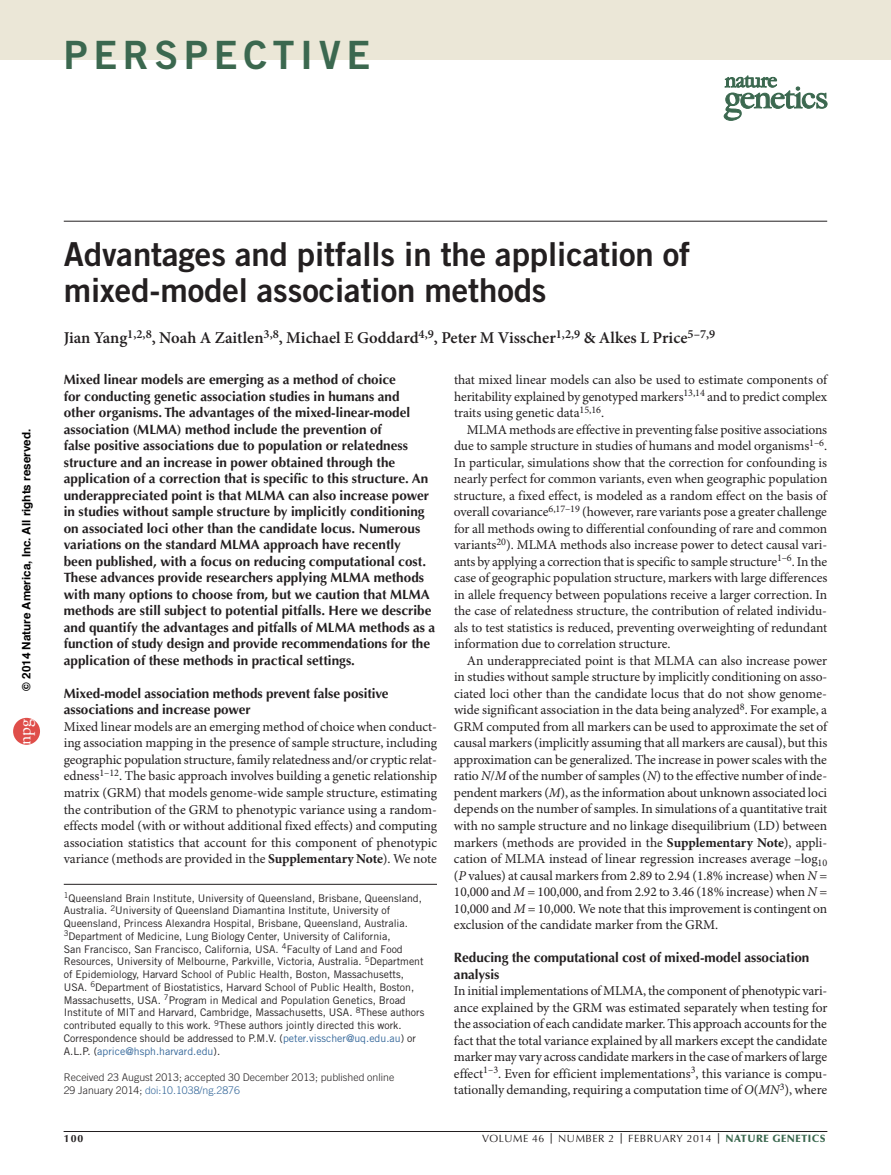
<style>
.page{position:relative;width:891px;height:1175px;background:#fff}
.page>*{position:absolute;margin:0;border:0;box-sizing:border-box;transform-origin:0 0}
.t1{font:39px "Trade Gothic LT Std Bd 2";letter-spacing:.145em;color:#3b684f}
.t2{font:33px/36px "Trade Gothic LT Std Bd 2";letter-spacing:-.005em;color:#231f20}
.t3{font:17.4px "Adobe Garamond Pro";color:#fff}
.t4{font:600 16.5px "Minion Pro";color:#231f20}
.t5{font:13.5px/16.5px "Minion Pro";letter-spacing:-.005em;color:#231f20;text-align:justify}
.t6{font:700 13.5px/16.5px "Optima LT Std";color:#231f20}
.t7{font:700 11.7px "Helvetica";color:#000}
.t8{font:10.5px/12.8px "Trade Gothic LT Std";color:#231f20}
.t9{font:300 10.5px/13.5px "Trade Gothic LT Std";color:#231f20}
.t10{font:10.5px "Optima LT Std";letter-spacing:.05em;color:#231f20}
.t11{font:700 10.5px "Optima LT Std";color:#231f20}
.s1{font-family:"Arial"}
.s2{font-weight:700}
.s3{color:#369}
.s4{font-style:italic}
.s5{font-weight:900;color:#3b684f}
</style>
<div class="page">
<div style="left:0;top:0;width:891px;height:60px;background:#ebe7d7"></div>
<hr style="left:64px;top:1131px;width:763px;height:1px;background:#231f20">
<hr style="left:64px;top:221px;width:763px;height:1px;background:#231f20">
<svg style="left:724px;top:76px;width:104px;height:45px"></svg>
<hr style="left:64px;top:884px;width:373px;height:1px;background:#231f20">
<div style="left:13px;top:718px;width:27px;height:26px;background:#df4e4a;border-radius:50%"></div>
<h1 class="t1" style="left:64px;top:30px;width:308px">perspective</h1>
<p class="t7" style="left:17px;top:690px;width:263px;rotate:-90deg">© 201<span class="s1">4</span> Nature America, Inc. All rights reserved.</p>
<p class="t3" style="left:14px;top:744px;width:28px;rotate:-90deg">npg</p>
<h2 class="t2" style="left:64px;top:236px;width:628px">Advantages and pitfalls in the application of mixed-model association methods</h2>
<p class="t4" style="left:64px;top:328px;width:653px">Jian Yang<sup>1,2,8</sup>, Noah A Zaitlen<sup>3,8</sup>, Michael E Goddard<sup>4,9</sup>, Peter M Visscher<sup>1,2,9</sup> &amp; Alkes L Price<sup>5–7,9</sup></p>
<p class="t6" style="left:64px;top:372px;width:373px">Mixed linear models are emerging as a method of choice<br>for conducting genetic association studies in humans and<br>other organisms. The advantages of the mixed-linear-model association (MLMA) method include the prevention of<br>false positive associations due to population or relatedness structure and an increase in power obtained through the application of a correction that is specific to this structure. An underappreciated point is that MLMA can also increase power in studies without sample structure by implicitly conditioning on associated loci other than the candidate locus. Numerous variations on the standard MLMA approach have recently<br>been published, with a focus on reducing computational cost.<br>These advances provide researchers applying MLMA methods with many options to choose from, but we caution that MLMA methods are still subject to potential pitfalls. Here we describe and quantify the advantages and pitfalls of MLMA methods as a function of study design and provide recommendations for the application of these methods in practical settings.</p>
<p class="t6" style="left:64px;top:685px;width:326px">Mixed-model association methods prevent false positive associations and increase power</p>
<p class="t5" style="left:64px;top:719px;width:375px">Mixed linear models are an emerging method of choice when conduct&shy;ing association mapping in the presence of sample structure, including geographic population structure, family relatedness and/or cryptic relat&shy;edness<sup>1–12</sup>. The basic approach involves building a genetic relationship matrix (GRM) that models genome-wide sample structure, estimating the contribution of the GRM to phenotypic variance using a random&shy;effects model (with or without additional fixed effects) and computing association statistics that account for this component of phenotypic variance (methods are provided in the <span class="s2">Supplementary Note</span>). We note</p>
<p class="t8" style="left:64px;top:891px;width:362px"><sup>1</sup>Queensland Brain Institute, University of Queensland, Brisbane, Queensland, Australia. <sup>2</sup>University of Queensland Diamantina Institute, University of Queensland, Princess Alexandra Hospital, Brisbane, Queensland, Australia.<br><sup>3</sup>Department of Medicine, Lung Biology Center, University of California,<br>San Francisco, San Francisco, California, USA. <sup>4</sup>Faculty of Land and Food Resources, University of Melbourne, Parkville, Victoria, Australia. <sup>5</sup>Department of Epidemiology, Harvard School of Public Health, Boston, Massachusetts, USA. <sup>6</sup>Department of Biostatistics, Harvard School of Public Health, Boston, Massachusetts, USA. <sup>7</sup>Program in Medical and Population Genetics, Broad Institute of MIT and Harvard, Cambridge, Massachusetts, USA. <sup>8</sup>These authors contributed equally to this work. <sup>9</sup>These authors jointly directed this work.<br>Correspondence should be addressed to P.M.V. (<span class="s3">peter.visscher@uq.edu.au</span>) or A.L.P. (<span class="s3">aprice@hsph.harvard.edu</span>).</p>
<p class="t9" style="left:64px;top:1070px;width:332px">Received 23 August 2013; accepted 30 December 2013; published online<br>29 January 2014; <span class="s3">doi:10.1038/ng.2876</span></p>
<p class="t5" style="left:454px;top:372px;width:375px">that mixed linear models can also be used to estimate components of heritability explained by genotyped markers<sup>13,14</sup> and to predict complex traits using genetic data<sup>15,16</sup>.</p>
<p class="t5" style="left:454px;top:422px;width:375px;text-indent:13px">MLMA methods are effective in preventing false positive associations due to sample structure in studies of humans and model organisms<sup>1–6</sup>.<br>In particular, simulations show that the correction for confounding is nearly perfect for common variants, even when geographic population structure, a fixed effect, is modeled as a random effect on the basis of overall covariance<sup>6,17–19</sup> (however, rare variants pose a greater challenge for all methods owing to differential confounding of rare and common variants<sup>20</sup>). MLMA methods also increase power to detect causal vari&shy;ants by applying a correction that is specific to sample structure<sup>1–6</sup>. In the case of geographic population structure, markers with large differences in allele frequency between populations receive a larger correction. In the case of relatedness structure, the contribution of related individu&shy;als to test statistics is reduced, preventing overweighting of redundant information due to correlation structure.</p>
<p class="t5" style="left:454px;top:653px;width:375px;text-indent:13px">An underappreciated point is that MLMA can also increase power in studies without sample structure by implicitly conditioning on asso&shy;ciated loci other than the candidate locus that do not show genome&shy;wide significant association in the data being analyzed<sup>8</sup>. For example, a GRM computed from all markers can be used to approximate the set of causal markers (implicitly assuming that all markers are causal), but this approximation can be generalized. The increase in power scales with the ratio <span class="s4">N</span>/<span class="s4">M</span> of the number of samples (<span class="s4">N</span>) to the effective number of inde&shy;pendent markers (<span class="s4">M</span>), as the information about unknown associated loci depends on the number of samples. In simulations of a quantitative trait with no sample structure and no linkage disequilibrium (LD) between markers (methods are provided in the <span class="s2">Supplementary Note</span>), appli&shy;cation of MLMA instead of linear regression increases average –log<sub>10 </sub>(<span class="s4">P</span> values) at causal markers from 2.89 to 2.94 (1.8% increase) when <span class="s4">N</span> = 10,000 and <span class="s4">M</span> = 100,000, and from 2.92 to 3.46 (18% increase) when <span class="s4">N</span> = 10,000 and <span class="s4">M</span> = 10,000. We note that this improvement is contingent on exclusion of the candidate marker from the GRM.</p>
<p class="t6" style="left:454px;top:949px;width:357px">Reducing the computational cost of mixed-model association analysis</p>
<p class="t5" style="left:454px;top:983px;width:375px">In initial implementations of MLMA, the component of phenotypic vari&shy;ance explained by the GRM was estimated separately when testing for the association of each candidate marker. This approach accounts for the fact that the total variance explained by all markers except the candidate marker may vary across candidate markers in the case of markers of large effect<sup>1–3</sup>. Even for efficient implementations<sup>3</sup>, this variance is compu&shy;tationally demanding, requiring a computation time of <span class="s4">O</span>(<span class="s4">MN</span><sup>3</sup>), where</p>
<p class="t11" style="left:64px;top:1132px;width:21px">100</p>
<p class="t10" style="left:482px;top:1132px;width:345px">VOLUME 46 <span class="s2">|</span> NUMBER 2 <span class="s2">|</span> FEBRUARY 2014 <span class="s2">|</span> <span class="s5">NATURE GENETICS</span></p>
</div>
